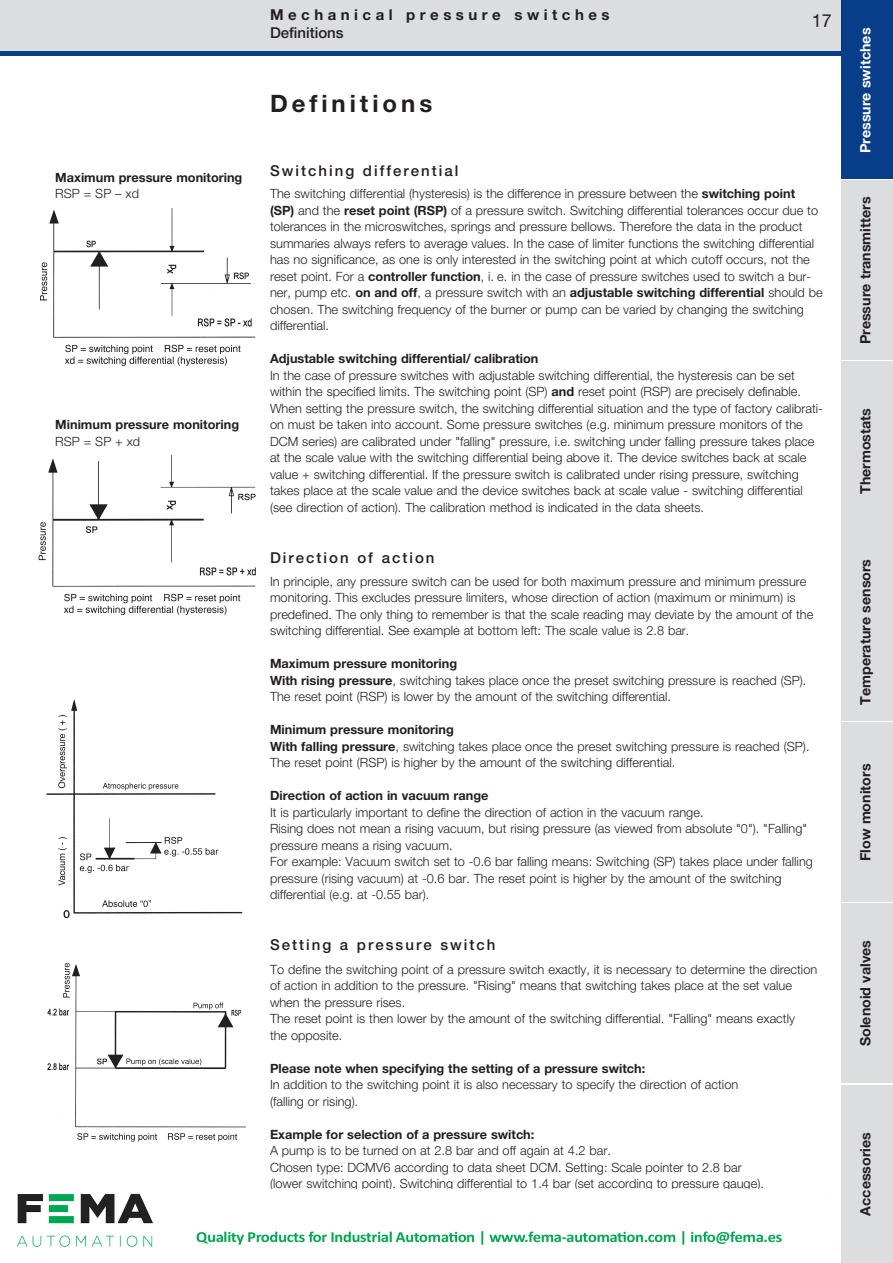
<style>
.page{position:relative;width:893px;height:1263px;background:#fff}
.page>*{position:absolute;margin:0;border:0;box-sizing:border-box;transform-origin:0 0}
.t1{font:700 24px "Helvetica Neue LT Pro";letter-spacing:.165em;color:#231f20}
.t2{font:18px "Helvetica Neue LT Pro";color:#231f20}
.t3{font:500 15px "Helvetica Neue LT Pro";letter-spacing:.135em;color:#231f20}
.t4{font:700 15px "Helvetica Neue LT Pro";letter-spacing:.3em;color:#231f20}
.t5{font:500 15px "Helvetica Neue LT Pro";color:#231f20}
.t6{font:700 14.25px "Helvetica Neue LT Pro";color:#231f20}
.t7{font:700 14.25px "Helvetica Neue LT Pro";color:#fff}
.t8{font:300 12.75px/16.5px "Helvetica Neue LT Pro";color:#231f20}
.t9{font:700 12.75px "Helvetica Neue LT Pro";color:#231f20}
.s1{font-weight:700}
</style>
<div class="page">
<div style="left:842px;top:1084px;width:51px;height:179px;background:#dcdddf"></div>
<div style="left:842px;top:0;width:51px;height:180px;background:#083e89"></div>
<div style="left:842px;top:180px;width:51px;height:181px;background:#dcdddf"></div>
<hr style="left:842px;top:360px;width:51px;height:2px;background:#fff">
<div style="left:842px;top:361px;width:51px;height:180px;background:#dcdddf"></div>
<div style="left:842px;top:542px;width:51px;height:180px;background:#dcdddf"></div>
<div style="left:842px;top:722px;width:51px;height:181px;background:#dcdddf"></div>
<hr style="left:842px;top:902px;width:51px;height:2px;background:#fff">
<div style="left:842px;top:903px;width:51px;height:180px;background:#dcdddf"></div>
<div style="left:0;top:0;width:842px;height:51px;background:#dcdddf"></div>
<div style="left:813px;top:14px;width:18px;height:13px;background:#dcdddf"></div>
<hr style="left:0;top:51px;width:842px;height:4px;background:#083e89">
<img style="left:40px;top:208px;width:216px;height:158px">
<img style="left:38px;top:454px;width:218px;height:161px">
<img style="left:46px;top:700px;width:197px;height:219px">
<img style="left:47px;top:963px;width:199px;height:179px">
<img style="left:17px;top:1193px;width:765px;height:54px">
<p class="t9" style="left:55px;top:169px;width:189px">Maximum pressure monitoring</p>
<p class="t8" style="left:55px;top:185px;width:85px">RSP = SP – xd</p>
<p class="t9" style="left:55px;top:417px;width:185px">Minimum pressure monitoring</p>
<p class="t8" style="left:55px;top:432px;width:86px">RSP = SP + xd</p>
<p class="t4" style="left:270px;top:5px;width:341px">Mechanical pressure switches</p>
<p class="t5" style="left:270px;top:24px;width:75px">Definitions</p>
<h1 class="t1" style="left:270px;top:89px;width:164px">Definitions</h1>
<h2 class="t2" style="left:812px;top:10px;width:22px">17</h2>
<p class="t3" style="left:270px;top:161px;width:190px">Switching differential</p>
<p class="t8" style="left:270px;top:185px;width:554px">The switching differential (hysteresis) is the difference in pressure between the <span class="s1">switching point<br>(SP)</span> and the <span class="s1">reset point (RSP)</span> of a pressure switch. Switching differential tolerances occur due to tolerances in the microswitches, springs and pressure bellows. Therefore the data in the product summaries always refers to average values. In the case of limiter functions the switching differential has no significance, as one is only interested in the switching point at which cutoff occurs, not the reset point. For a <span class="s1">controller function</span>, i. e. in the case of pressure switches used to switch a bur&shy;ner, pump etc. <span class="s1">on and off</span>, a pressure switch with an <span class="s1">adjustable switching differential</span> should be chosen. The switching frequency of the burner or pump can be varied by changing the switching differential.</p>
<p class="t9" style="left:270px;top:351px;width:270px">Adjustable switching differential/ calibration</p>
<p class="t8" style="left:270px;top:366px;width:554px">In the case of pressure switches with adjustable switching differential, the hysteresis can be set within the specified limits. The switching point (SP) <span class="s1">and</span> reset point (RSP) are precisely definable.<br>When setting the pressure switch, the switching differential situation and the type of factory calibrati&shy;on must be taken into account. Some pressure switches (e.g. minimum pressure monitors of the DCM series) are calibrated under "falling" pressure, i.e. switching under falling pressure takes place at the scale value with the switching differential being above it. The device switches back at scale value + switching differential. If the pressure switch is calibrated under rising pressure, switching takes place at the scale value and the device switches back at scale value - switching differential (see direction of action). The calibration method is indicated in the data sheets.</p>
<p class="t3" style="left:270px;top:548px;width:166px">Direction of action</p>
<p class="t8" style="left:270px;top:573px;width:545px">In principle, any pressure switch can be used for both maximum pressure and minimum pressure monitoring. This excludes pressure limiters, whose direction of action (maximum or minimum) is predefined. The only thing to remember is that the scale reading may deviate by the amount of the switching differential. See example at bottom left: The scale value is 2.8 bar.</p>
<p class="t8" style="left:270px;top:655px;width:538px"><span class="s1">Maximum pressure monitoring<br>With rising pressure</span>, switching takes place once the preset switching pressure is reached (SP).<br>The reset point (RSP) is lower by the amount of the switching differential.</p>
<p class="t8" style="left:270px;top:721px;width:541px"><span class="s1">Minimum pressure monitoring<br>With falling pressure</span>, switching takes place once the preset switching pressure is reached (SP).<br>The reset point (RSP) is higher by the amount of the switching differential.</p>
<p class="t9" style="left:270px;top:788px;width:220px">Direction of action in vacuum range</p>
<p class="t8" style="left:270px;top:804px;width:544px">It is particularly important to define the direction of action in the vacuum range.<br>Rising does not mean a rising vacuum, but rising pressure (as viewed from absolute "0"). "Falling" pressure means a rising vacuum.<br>For example: Vacuum switch set to -0.6 bar falling means: Switching (SP) takes place under falling pressure (rising vacuum) at -0.6 bar. The reset point is higher by the amount of the switching differential (e.g. at -0.55 bar).</p>
<p class="t3" style="left:270px;top:936px;width:227px">Setting a pressure switch</p>
<p class="t8" style="left:270px;top:960px;width:549px">To define the switching point of a pressure switch exactly, it is necessary to determine the direction of action in addition to the pressure. "Rising" means that switching takes place at the set value when the pressure rises.<br>The reset point is then lower by the amount of the switching differential. "Falling" means exactly<br>the opposite.</p>
<p class="t9" style="left:270px;top:1060px;width:377px">Please note when specifying the setting of a pressure switch:</p>
<p class="t8" style="left:270px;top:1076px;width:470px">In addition to the switching point it is also necessary to specify the direction of action (falling or rising).</p>
<p class="t9" style="left:270px;top:1126px;width:266px">Example for selection of a pressure switch:</p>
<p class="t8" style="left:270px;top:1142px;width:495px">A pump is to be turned on at 2.8 bar and off again at 4.2 bar.<br>Chosen type: DCMV6 according to data sheet DCM. Setting: Scale pointer to 2.8 bar (lower switching point). Switching differential to 1.4 bar (set according to pressure gauge).</p>
<p class="t7" style="left:856px;top:153px;width:127px;rotate:-90deg">Pressure switches</p>
<p class="t6" style="left:856px;top:344px;width:149px;rotate:-90deg">Pressure transmitters</p>
<p class="t6" style="left:856px;top:494px;width:88px;rotate:-90deg">Thermostats</p>
<p class="t6" style="left:856px;top:705px;width:147px;rotate:-90deg">Temperature sensors</p>
<p class="t6" style="left:856px;top:861px;width:99px;rotate:-90deg">Flow monitors</p>
<p class="t6" style="left:856px;top:1046px;width:108px;rotate:-90deg">Solenoid valves</p>
<p class="t6" style="left:856px;top:1215px;width:85px;rotate:-90deg">Accessories</p>
</div>
